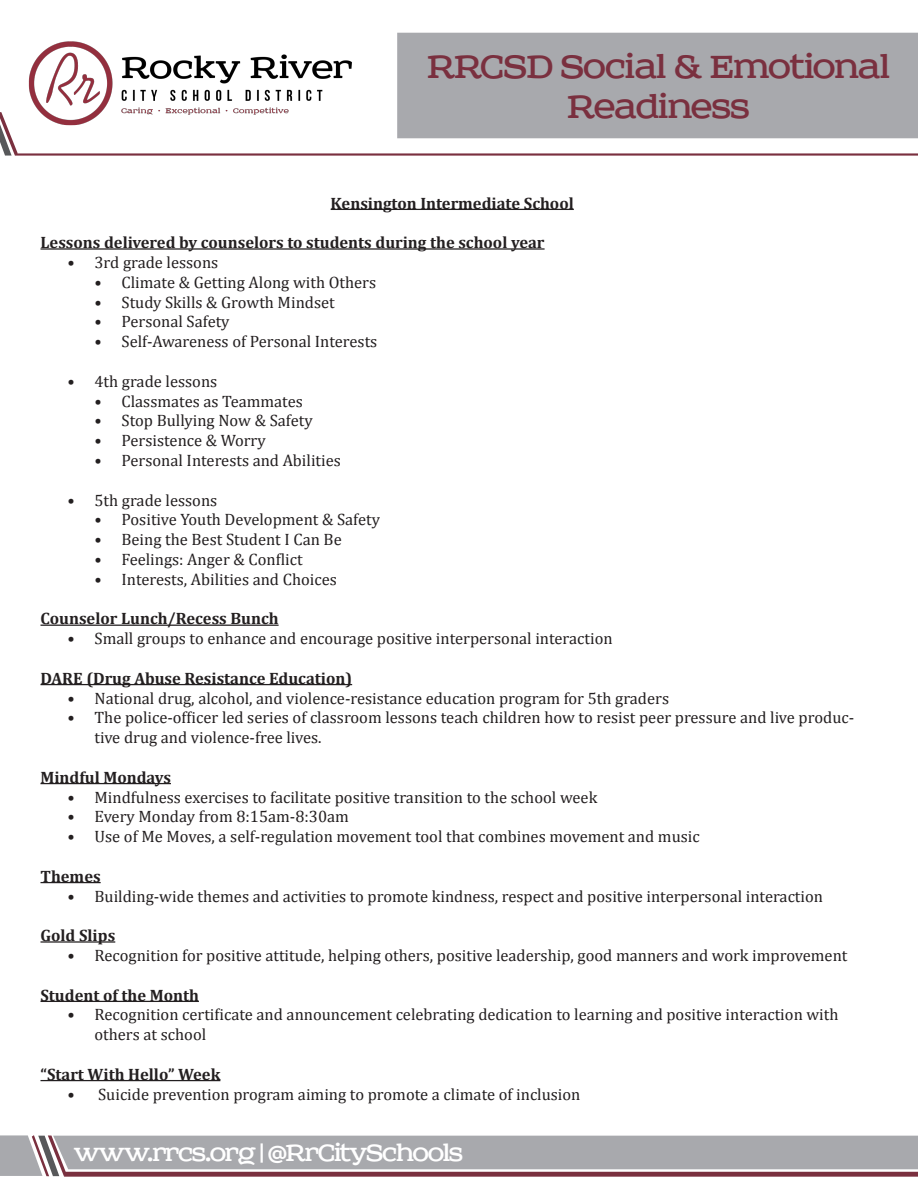
<style>
.page{position:relative;width:918px;height:1188px;background:#fff}
.page>*{position:absolute;margin:0;border:0;box-sizing:border-box;transform-origin:0 0}
.t1{font:36.3px/39.6px "Sreda";letter-spacing:-.035em;color:#7a303f;text-align:center;scale:.91 1}
.t2{font:26.4px "Sreda";letter-spacing:-.05em;color:#fff;scale:.91 1}
.t3{font:16.5px/19.8px "Cambria";color:#231f20}
.t4{font:700 16.5px "Cambria";color:#231f20}
</style>
<div class="page">
<svg style="left:0;top:1135px;width:918px;height:42px;background:#aaa2a7"></svg>
<div style="left:397px;top:33px;width:521px;height:79px;background:#a8a9ad"></div>
<img style="left:28px;top:41px;width:324px;height:71px">
<svg style="left:0;top:112px;width:918px;height:44px"></svg>
<hr style="left:331px;top:209px;width:243px;height:1px;background:#231f20">
<hr style="left:40px;top:248px;width:505px;height:2px;background:#231f20">
<hr style="left:40px;top:625px;width:239px;height:1px;background:#231f20">
<hr style="left:40px;top:684px;width:312px;height:1px;background:#231f20">
<hr style="left:40px;top:783px;width:131px;height:1px;background:#231f20">
<hr style="left:40px;top:882px;width:61px;height:1px;background:#231f20">
<hr style="left:40px;top:941px;width:75px;height:2px;background:#231f20">
<hr style="left:40px;top:1001px;width:159px;height:1px;background:#231f20">
<hr style="left:40px;top:1080px;width:180px;height:1px;background:#231f20">
<h1 class="t1" style="left:427px;top:48px;width:510px">RRCSD Social &amp; Emotional<br>Readiness</h1>
<p class="t4" style="left:331px;top:191px;width:245px">Kensington Intermediate School</p>
<p class="t4" style="left:40px;top:231px;width:506px">Lessons delivered by counselors to students during the school year</p>
<p class="t3" style="left:68px;top:252px;width:152px">• 3rd grade lessons</p>
<p class="t3" style="left:94px;top:272px;width:283px">• Climate &amp; Getting Along with Others</p>
<p class="t3" style="left:94px;top:292px;width:242px">• Study Skills &amp; Growth Mindset</p>
<p class="t3" style="left:94px;top:312px;width:137px">• Personal Safety</p>
<p class="t3" style="left:94px;top:332px;width:284px">• Self-Awareness of Personal Interests</p>
<p class="t3" style="left:68px;top:371px;width:151px">• 4th grade lessons</p>
<p class="t3" style="left:94px;top:391px;width:210px">• Classmates as Teammates</p>
<p class="t3" style="left:94px;top:411px;width:220px">• Stop Bullying Now &amp; Safety</p>
<p class="t3" style="left:94px;top:431px;width:173px">• Persistence &amp; Worry</p>
<p class="t3" style="left:94px;top:450px;width:248px">• Personal Interests and Abilities</p>
<p class="t3" style="left:68px;top:490px;width:151px">• 5th grade lessons</p>
<p class="t3" style="left:94px;top:510px;width:287px">• Positive Youth Development &amp; Safety</p>
<p class="t3" style="left:94px;top:530px;width:249px">• Being the Best Student I Can Be</p>
<p class="t3" style="left:94px;top:549px;width:210px">• Feelings: Anger &amp; Conflict</p>
<p class="t3" style="left:94px;top:569px;width:244px">• Interests, Abilities and Choices</p>
<p class="t4" style="left:40px;top:607px;width:240px">Counselor Lunch/Recess Bunch</p>
<p class="t3" style="left:68px;top:629px;width:547px">• Small groups to enhance and encourage positive interpersonal interaction</p>
<p class="t4" style="left:40px;top:666px;width:313px">DARE (Drug Abuse Resistance Education)</p>
<p class="t3" style="left:68px;top:688px;width:603px">• National drug, alcohol, and violence-resistance education program for 5th graders</p>
<p class="t3" style="left:94px;top:708px;width:761px;text-indent:-27px">• The police-officer led series of classroom lessons teach children how to resist peer pressure and live produc&shy;tive drug and violence-free lives.</p>
<p class="t4" style="left:40px;top:765px;width:132px">Mindful Mondays</p>
<p class="t3" style="left:68px;top:787px;width:531px">• Mindfulness exercises to facilitate positive transition to the school week</p>
<p class="t3" style="left:68px;top:807px;width:283px">• Every Monday from 8:15am-8:30am</p>
<p class="t3" style="left:68px;top:827px;width:634px">• Use of Me Moves, a self-regulation movement tool that combines movement and music</p>
<p class="t4" style="left:40px;top:864px;width:62px">Themes</p>
<p class="t3" style="left:68px;top:886px;width:757px">• Building-wide themes and activities to promote kindness, respect and positive interpersonal interaction</p>
<p class="t4" style="left:40px;top:924px;width:76px">Gold Slips</p>
<p class="t3" style="left:68px;top:945px;width:781px">• Recognition for positive attitude, helping others, positive leadership, good manners and work improvement</p>
<p class="t4" style="left:40px;top:983px;width:160px">Student of the Month</p>
<p class="t3" style="left:94px;top:1005px;width:746px;text-indent:-27px">• Recognition certificate and announcement celebrating dedication to learning and positive interaction with others at school</p>
<p class="t4" style="left:40px;top:1062px;width:181px">“Start With Hello” Week</p>
<p class="t3" style="left:68px;top:1084px;width:515px">• Suicide prevention program aiming to promote a climate of inclusion</p>
<h2 class="t2" style="left:73px;top:1137px;width:430px">www.rrcs.org | @RrCitySchools</h2>
</div>
